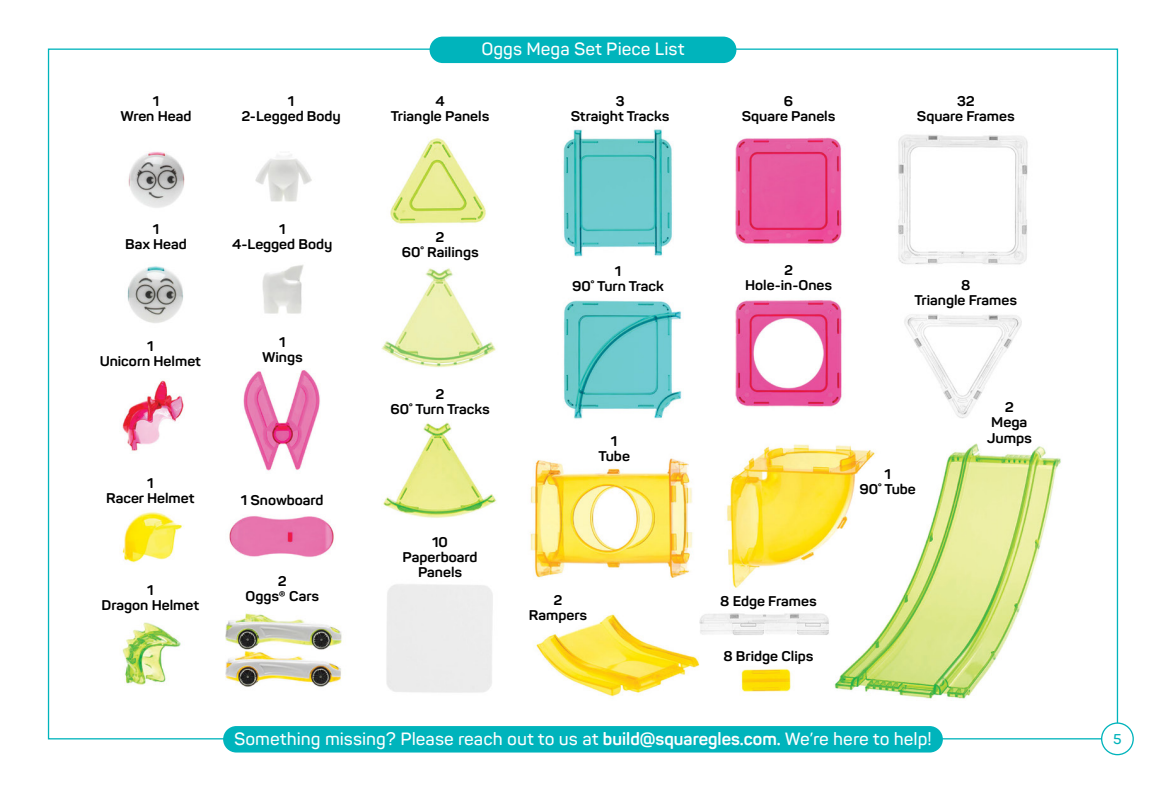
<style>
.page{position:relative;width:1166px;height:788px;background:#fff}
.page>*{position:absolute;margin:0;border:0;box-sizing:border-box;transform-origin:0 0}
.t1{font:600 17.5px "Panton";color:#fff}
.t2{font:600 14px "Panton";color:#00b3bb}
.t3{font:700 13.83px/15px "Panton";color:#000;text-align:center;scale:1.07 1}
.t4{font:700 13.83px/15px "Panton";color:#000;text-align:center;scale:1.08 1}
.s1{font-weight:700}
</style>
<div class="page">
<div style="left:1101px;top:722px;width:32px;height:33px;border:1px solid #00b4bc;border-radius:50%"></div>
<img style="left:122px;top:129px;width:939px;height:570px">
<div style="left:223px;top:726px;width:719px;height:26px;background:#00b4bc;border-radius:13px"></div>
<div style="left:429px;top:37px;width:307px;height:26px;background:#00b4bc;border-radius:13px"></div>
<p class="t3" style="left:120px;top:93px;width:68px">1<br>Wren Head</p>
<p class="t3" style="left:241px;top:93px;width:94px">1<br>2-Legged Body</p>
<p class="t1" style="left:481px;top:38px;width:205px">Oggs Mega Set Piece List</p>
<p class="t3" style="left:391px;top:93px;width:93px">4<br>Triangle Panels</p>
<p class="t3" style="left:571px;top:93px;width:94px">3<br>Straight Tracks</p>
<p class="t3" style="left:741px;top:93px;width:89px">6<br>Square Panels</p>
<p class="t3" style="left:917px;top:93px;width:93px">32<br>Square Frames</p>
<p class="t3" style="left:125px;top:222px;width:59px">1<br>Bax Head</p>
<p class="t3" style="left:100px;top:339px;width:96px">1<br>Unicorn Helmet</p>
<p class="t3" style="left:106px;top:475px;width:84px">1<br>Racer Helmet</p>
<p class="t3" style="left:102px;top:582px;width:93px">1<br>Dragon Helmet</p>
<p class="t3" style="left:232px;top:222px;width:95px">1<br>4-Legged Body</p>
<p class="t3" style="left:262px;top:334px;width:39px">1<br>Wings</p>
<p class="t3" style="left:241px;top:492px;width:79px">1 Snowboard</p>
<p class="t3" style="left:245px;top:573px;width:70px">2<br>Oggs® Cars</p>
<p class="t3" style="left:402px;top:229px;width:73px">2<br>60˚ Railings</p>
<p class="t3" style="left:390px;top:386px;width:94px">2<br>60˚ Turn Tracks</p>
<p class="t3" style="left:402px;top:534px;width:71px">10<br>Paperboard<br>Panels</p>
<p class="t3" style="left:572px;top:263px;width:87px">1<br>90˚ Turn Track</p>
<p class="t3" style="left:598px;top:433px;width:31px">1<br>Tube</p>
<p class="t3" style="left:529px;top:593px;width:56px">2<br>Rampers</p>
<p class="t3" style="left:745px;top:262px;width:83px">2<br>Hole-in-Ones</p>
<p class="t3" style="left:914px;top:278px;width:97px">8<br>Triangle Frames</p>
<p class="t3" style="left:859px;top:466px;width:54px">1<br>90˚ Tube</p>
<p class="t4" style="left:986px;top:400px;width:43px">2<br>Mega<br>Jumps</p>
<p class="t3" style="left:720px;top:593px;width:91px">8 Edge Frames</p>
<p class="t3" style="left:723px;top:648px;width:85px">8 Bridge Clips</p>
<p class="t1" style="left:234px;top:728px;width:699px">Something missing? Please reach out to us at <span class="s1">build@squaregles.com.</span> We’re here to help!</p>
<p class="t2" style="left:1113px;top:730px;width:10px">5</p>
</div>
